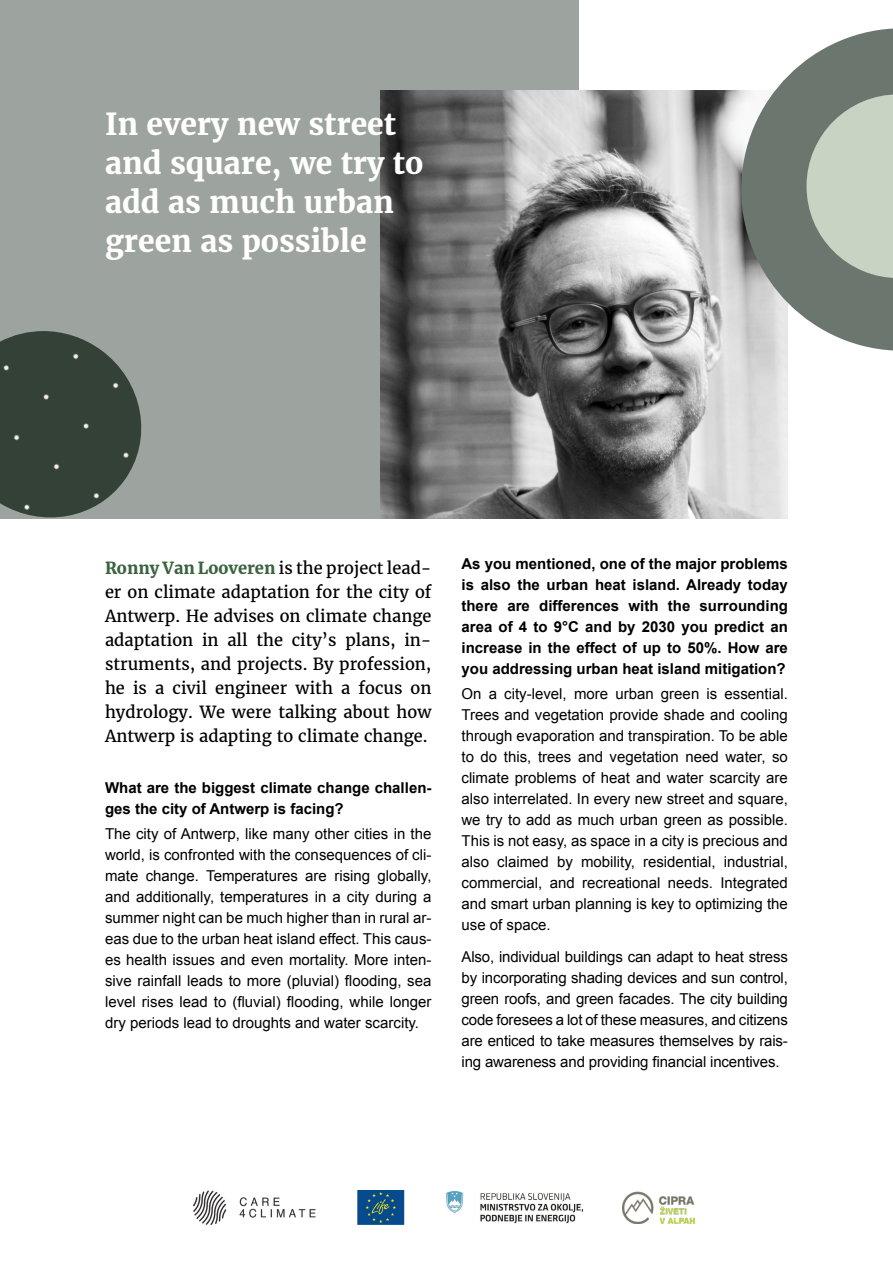
<style>
.page{position:relative;width:893px;height:1263px;background:#fff}
.page>*{position:absolute;margin:0;border:0;box-sizing:border-box;transform-origin:0 0}
.t1{font:700 30px/39px "Merriweather";color:#fff}
.t2{font:16.5px/24px "Merriweather";color:#000;text-align:justify}
.t3{font:15px/21px "Arial";color:#000;text-align:justify}
.t4{font:700 15px/21px "Arial";color:#000;text-align:justify}
.s1{font-weight:700;color:#3a633e}
</style>
<div class="page">
<img style="left:194px;top:1190px;width:211px;height:34px">
<img style="left:623px;top:1191px;width:72px;height:32px">
<img style="left:446px;top:1190px;width:138px;height:34px">
<div style="left:0;top:0;width:578px;height:519px;background:#9da49f"></div>
<img style="left:380px;top:90px;width:408px;height:429px">
<svg style="left:741px;top:28px;width:152px;height:323px;fill:#6b776e"></svg>
<img style="left:0;top:331px;width:142px;height:187px">
<svg style="left:806px;top:94px;width:87px;height:184px"></svg>
<h1 class="t1" style="left:105px;top:104px;width:320px">In every new street and square, we try to add as much urban green as possible</h1>
<p class="t2" style="left:105px;top:556px;width:328px"><span class="s1">Ronny Van Looveren</span> is the project lead&shy;er on climate adaptation for the city of Antwerp. He advises on climate change adaptation in all the city’s plans, in&shy;struments, and projects. By profession, he is a civil engineer with a focus on hydrology. We were talking about how Antwerp is adapting to climate change.</p>
<p class="t4" style="left:105px;top:778px;width:328px">What are the biggest climate change challen&shy;ges the city of Antwerp is facing?</p>
<p class="t3" style="left:105px;top:824px;width:328px">The city of Antwerp, like many other cities in the world, is confronted with the consequences of cli&shy;mate change. Temperatures are rising globally, and additionally, temperatures in a city during a summer night can be much higher than in rural ar&shy;eas due to the urban heat island effect. This caus&shy;es health issues and even mortality. More inten&shy;sive rainfall leads to more (pluvial) flooding, sea level rises lead to (fluvial) flooding, while longer dry periods lead to droughts and water scarcity.</p>
<p class="t4" style="left:461px;top:554px;width:328px">As you mentioned, one of the major problems is also the urban heat island. Already today there are differences with the surrounding area of 4 to 9°C and by 2030 you predict an increase in the effect of up to 50%. How are you addressing urban heat island mitigation?</p>
<p class="t3" style="left:461px;top:684px;width:328px">On a city-level, more urban green is essential.<br>Trees and vegetation provide shade and cooling through evaporation and transpiration. To be able to do this, trees and vegetation need water, so climate problems of heat and water scarcity are also interrelated. In every new street and square, we try to add as much urban green as possible.<br>This is not easy, as space in a city is precious and also claimed by mobility, residential, industrial, commercial, and recreational needs. Integrated and smart urban planning is key to optimizing the use of space.</p>
<p class="t3" style="left:461px;top:946px;width:328px">Also, individual buildings can adapt to heat stress by incorporating shading devices and sun control, green roofs, and green facades. The city building code foresees a lot of these measures, and citizens are enticed to take measures themselves by rais&shy;ing awareness and providing financial incentives.</p>
</div>
